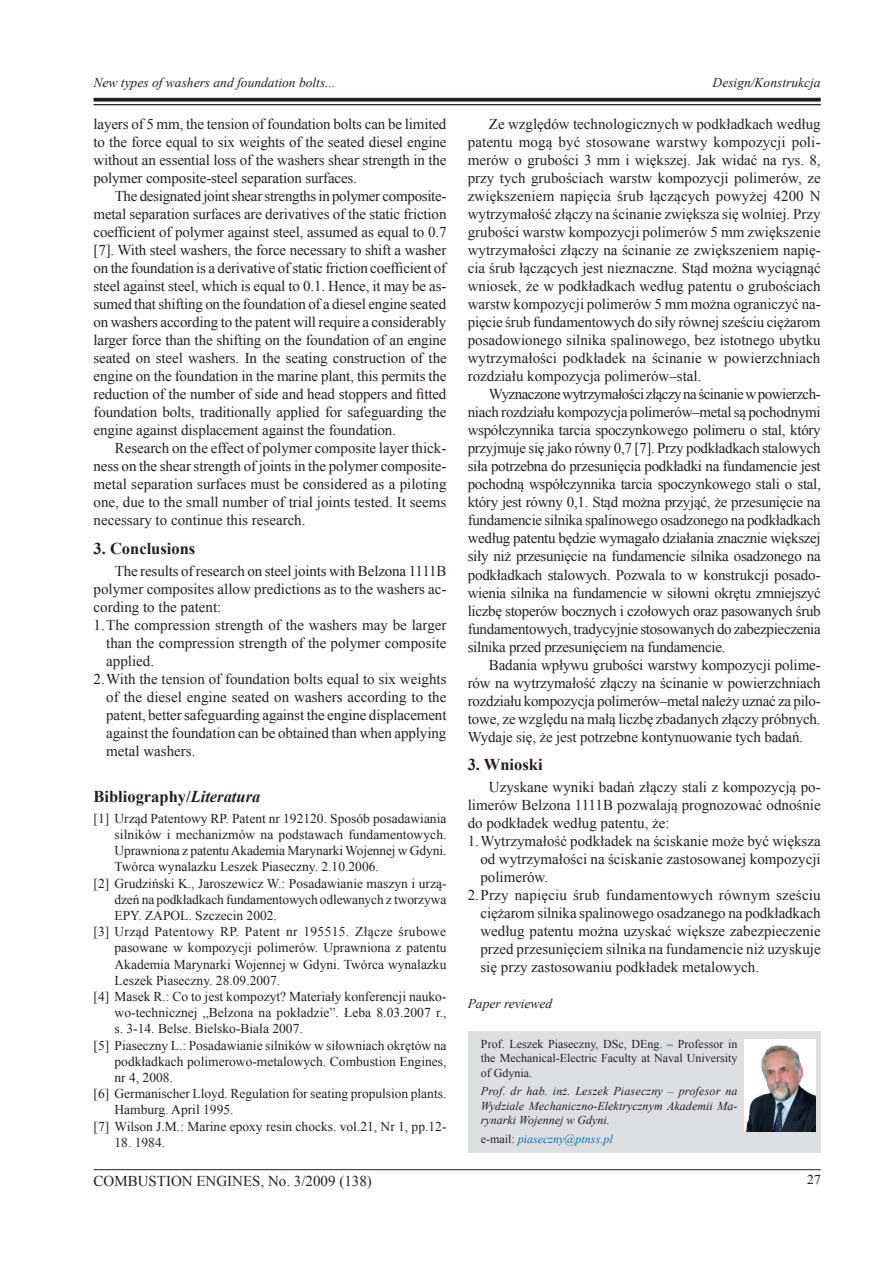
<style>
.page{position:relative;width:893px;height:1263px;background:#fff}
.page>*{position:absolute;margin:0;border:0;box-sizing:border-box;transform-origin:0 0}
.Art-Wstep_GB{font:700 16.5px "Times New Roman";color:#231f20}
.Art-Wstep{font:700 16.5px "Times New Roman";color:#231f20}
.Art-Tekst{font:15px/18px "Times New Roman";color:#231f20;text-align:justify}
.Art-Tekst_GB{font:15px/18px "Times New Roman";letter-spacing:-.005em;color:#231f20;text-align:justify}
.Art-Punkty{font:15px/18px "Times New Roman";color:#231f20;text-align:justify}
.Art-Punkty_GB{font:15px/18px "Times New Roman";color:#231f20;text-align:justify}
.Art-Literat{font:13.5px/16.2px "Times New Roman";color:#231f20;text-align:justify}
.Nagl_strony_L{font:italic 13.5px "Times New Roman";color:#231f20}
.Art-Text-0{font:italic 13.5px "Times New Roman";color:#231f20}
.Art-Odnosnik-GB{font:italic 12px/14.4px "Times New Roman";letter-spacing:.005em;color:#231f20;text-align:justify}
.Art-Odnosnik{font:12px/14.4px "Times New Roman";color:#231f20;text-align:justify}
.Art-Odnosnik-2{font:italic 12px "Times New Roman";color:#0072bc}
.s1{font-style:italic}
.s2{font-style:normal;color:#231f20}
</style>
<div class="page">
<hr style="left:94px;top:1169px;width:727px;height:1px;background:#231f20">
<svg style="left:94px;top:98px;width:727px;height:4px;background:#3a3738"></svg>
<hr style="left:94px;top:104px;width:727px;height:1px;background:#231f20">
<div style="left:468px;top:1031px;width:353px;height:121px;background:#dedfe1"></div>
<img style="left:744px;top:1040px;width:72px;height:91px">
<p class="Nagl_strony_L" style="left:94px;top:73px;width:243px">New types of washers and foundation bolts...</p>
<p class="Nagl_strony_L" style="left:713px;top:73px;width:109px">Design/Konstrukcja</p>
<p class="Art-Tekst_GB" style="left:94px;top:115px;width:354px">layers of 5 mm, the tension of foundation bolts can be limited to the force equal to six weights of the seated diesel engine without an essential loss of the washers shear strength in the polymer composite-steel separation surfaces.</p>
<p class="Art-Tekst_GB" style="left:94px;top:187px;width:355px;text-indent:21px">The designated joint shear strengths in polymer composite&shy;metal separation surfaces are derivatives of the static friction coefficient of polymer against steel, assumed as equal to 0.7 [7]. With steel washers, the force necessary to shift a washer on the foundation is a derivative of static friction coefficient of steel against steel, which is equal to 0.1. Hence, it may be as&shy;sumed that shifting on the foundation of a diesel engine seated on washers according to the patent will require a considerably larger force than the shifting on the foundation of an engine seated on steel washers. In the seating construction of the engine on the foundation in the marine plant, this permits the reduction of the number of side and head stoppers and fitted foundation bolts, traditionally applied for safeguarding the engine against displacement against the foundation.</p>
<p class="Art-Tekst_GB" style="left:94px;top:439px;width:354px;text-indent:21px">Research on the effect of polymer composite layer thick&shy;ness on the shear strength of joints in the polymer composite&shy;metal separation surfaces must be considered as a piloting one, due to the small number of trial joints tested. It seems necessary to continue this research.</p>
<p class="Art-Wstep_GB" style="left:94px;top:537px;width:103px">3. Conclusions</p>
<p class="Art-Tekst_GB" style="left:94px;top:562px;width:354px;text-indent:21px">The results of research on steel joints with Belzona 1111B polymer composites allow predictions as to the washers ac&shy;cording to the patent:</p>
<p class="Art-Punkty_GB" style="left:106px;top:616px;width:342px;text-indent:-13px">1.The compression strength of the washers may be larger than the compression strength of the polymer composite applied.</p>
<p class="Art-Punkty_GB" style="left:106px;top:670px;width:342px;text-indent:-13px">2.With the tension of foundation bolts equal to six weights of the diesel engine seated on washers according to the patent, better safeguarding against the engine displacement against the foundation can be obtained than when applying metal washers.</p>
<p class="Art-Wstep_GB" style="left:94px;top:785px;width:168px">Bibliography/<span class="s1">Literatura</span></p>
<p class="Art-Literat" style="left:115px;top:810px;width:334px;text-indent:-21px">[1] Urząd Patentowy RP. Patent nr 192120. Sposób posadawiania silników i mechanizmów na podstawach fundamentowych.<br>Uprawniona z patentu Akademia Marynarki Wojennej w Gdyni.<br>Twórca wynalazku Leszek Piaseczny. 2.10.2006.</p>
<p class="Art-Literat" style="left:115px;top:875px;width:333px;text-indent:-21px">[2] Grudziński K., Jaroszewicz W.: Posadawianie maszyn i urzą&shy;dzeń na podkładkach fundamentowych odlewanych z tworzywa EPY. ZAPOL. Szczecin 2002.</p>
<p class="Art-Literat" style="left:115px;top:923px;width:333px;text-indent:-21px">[3] Urząd Patentowy RP. Patent nr 195515. Złącze śrubowe pasowane w kompozycji polimerów. Uprawniona z patentu Akademia Marynarki Wojennej w Gdyni. Twórca wynalazku Leszek Piaseczny. 28.09.2007.</p>
<p class="Art-Literat" style="left:115px;top:988px;width:334px;text-indent:-21px">[4] Masek R.: Co to jest kompozyt? Materiały konferencji nauko&shy;wo-technicznej „Belzona na pokładzie”. Łeba 8.03.2007 r., s. 3-14. Belse. Bielsko-Biała 2007.</p>
<p class="Art-Literat" style="left:115px;top:1037px;width:333px;text-indent:-21px">[5] Piaseczny L.: Posadawianie silników w siłowniach okrętów na podkładkach polimerowo-metalowych. Combustion Engines, nr 4, 2008.</p>
<p class="Art-Literat" style="left:115px;top:1085px;width:333px;text-indent:-21px">[6] Germanischer Lloyd. Regulation for seating propulsion plants.<br>Hamburg. April 1995.</p>
<p class="Art-Literat" style="left:94px;top:1118px;width:354px">[7] Wilson J.M.: Marine epoxy resin chocks. vol.21, Nr 1, pp.12-</p>
<p class="Art-Literat" style="left:115px;top:1134px;width:52px">18. 1984.</p>
<p class="Art-Tekst" style="left:468px;top:115px;width:354px;text-indent:21px">Ze względów technologicznych w podkładkach według patentu mogą być stosowane warstwy kompozycji poli&shy;merów o grubości 3 mm i większej. Jak widać na rys. 8, przy tych grubościach warstw kompozycji polimerów, ze zwiększeniem napięcia śrub łączących powyżej 4200 N wytrzymałość złączy na ścinanie zwiększa się wolniej. Przy grubości warstw kompozycji polimerów 5 mm zwiększenie wytrzymałości złączy na ścinanie ze zwiększeniem napię&shy;cia śrub łączących jest nieznaczne. Stąd można wyciągnąć wniosek, że w podkładkach według patentu o grubościach warstw kompozycji polimerów 5 mm można ograniczyć na&shy;pięcie śrub fundamentowych do siły równej sześciu ciężarom posadowionego silnika spalinowego, bez istotnego ubytku wytrzymałości podkładek na ścinanie w powierzchniach rozdziału kompozycja polimerów–stal.</p>
<p class="Art-Tekst" style="left:468px;top:385px;width:355px;text-indent:21px">Wyznaczone wytrzymałości złączy na ścinanie w powierzch&shy;niach rozdziału kompozycja polimerów–metal są pochodnymi współczynnika tarcia spoczynkowego polimeru o stal, który przyjmuje się jako równy 0,7 [7]. Przy podkładkach stalowych siła potrzebna do przesunięcia podkładki na fundamencie jest pochodną współczynnika tarcia spoczynkowego stali o stal, który jest równy 0,1. Stąd można przyjąć, że przesunięcie na fundamencie silnika spalinowego osadzonego na podkładkach według patentu będzie wymagało działania znacznie większej siły niż przesunięcie na fundamencie silnika osadzonego na podkładkach stalowych. Pozwala to w konstrukcji posado&shy;wienia silnika na fundamencie w siłowni okrętu zmniejszyć liczbę stoperów bocznych i czołowych oraz pasowanych śrub fundamentowych, tradycyjnie stosowanych do zabezpieczenia silnika przed przesunięciem na fundamencie.</p>
<p class="Art-Tekst" style="left:468px;top:655px;width:354px;text-indent:21px">Badania wpływu grubości warstwy kompozycji polime&shy;rów na wytrzymałość złączy na ścinanie w powierzchniach rozdziału kompozycja polimerów–metal należy uznać za pilo&shy;towe, ze względu na małą liczbę zbadanych złączy próbnych.<br>Wydaje się, że jest potrzebne kontynuowanie tych badań.</p>
<p class="Art-Wstep" style="left:468px;top:753px;width:76px">3. Wnioski</p>
<p class="Art-Tekst" style="left:468px;top:778px;width:354px;text-indent:21px">Uzyskane wyniki badań złączy stali z kompozycją po&shy;limerów Belzona 1111B pozwalają prognozować odnośnie do podkładek według patentu, że:</p>
<p class="Art-Punkty" style="left:480px;top:832px;width:342px;text-indent:-13px">1.Wytrzymałość podkładek na ściskanie może być większa od wytrzymałości na ściskanie zastosowanej kompozycji polimerów.</p>
<p class="Art-Punkty" style="left:480px;top:886px;width:342px;text-indent:-13px">2.Przy napięciu śrub fundamentowych równym sześciu ciężarom silnika spalinowego osadzanego na podkładkach według patentu można uzyskać większe zabezpieczenie przed przesunięciem silnika na fundamencie niż uzyskuje się przy zastosowaniu podkładek metalowych.</p>
<p class="Art-Text-0" style="left:468px;top:994px;width:86px">Paper reviewed</p>
<p class="Art-Odnosnik" style="left:481px;top:1036px;width:258px">Prof. Leszek Piaseczny, DSc, DEng. – Professor in the Mechanical-Electric Faculty at Naval University of Gdynia.</p>
<p class="Art-Odnosnik-GB" style="left:481px;top:1084px;width:258px">Prof. dr hab. inż. Leszek Piaseczny – profesor na Wydziale Mechaniczno-Elektrycznym Akademii Ma&shy;rynarki Wojennej w Gdyni.</p>
<p class="Art-Odnosnik-2" style="left:481px;top:1130px;width:133px"><span class="s2">e-mail:</span> piaseczny@ptnss.pl</p>
<p class="Art-Tekst" style="left:94px;top:1171px;width:280px">COMBUSTION ENGINES, No. 3/2009 (138)</p>
<p class="Art-Literat" style="left:807px;top:1171px;width:15px">27</p>
</div>
